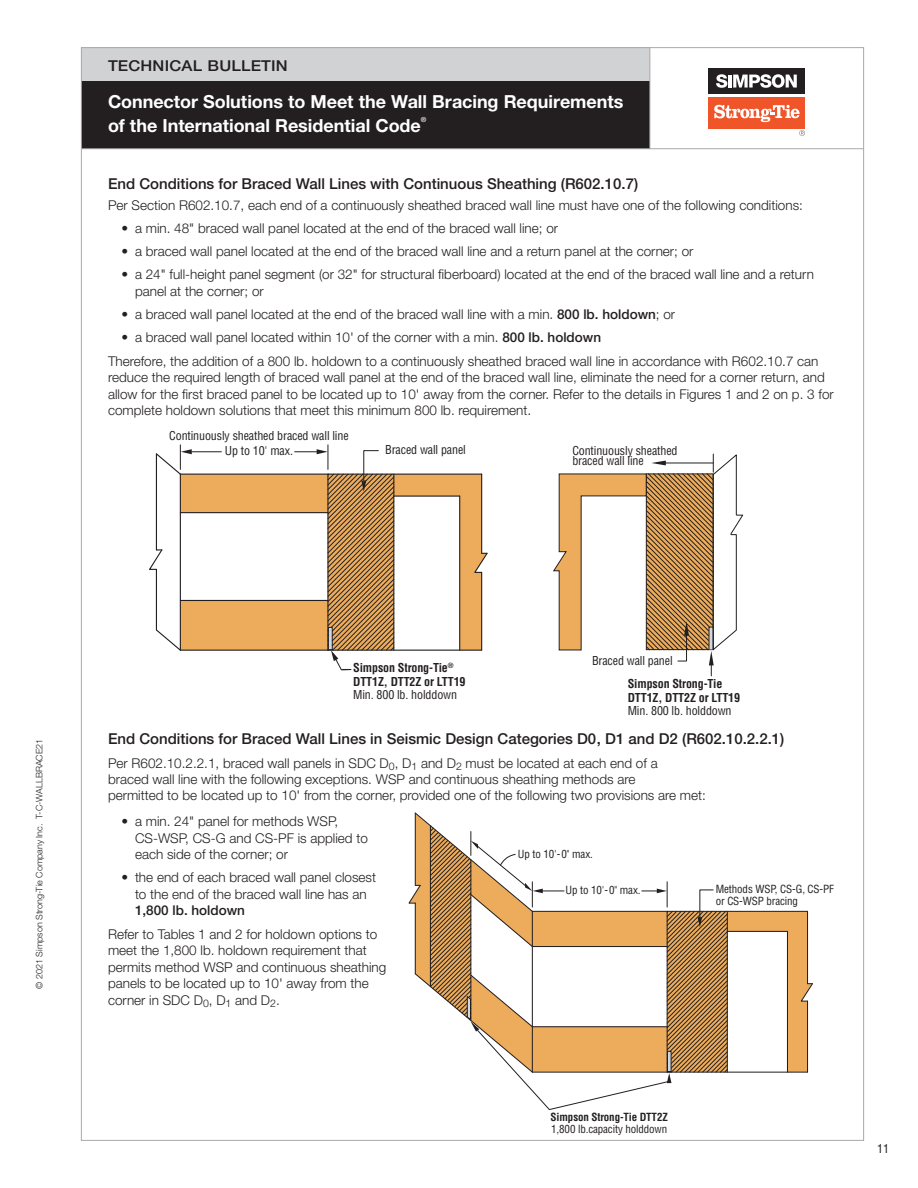
<style>
.page{position:relative;width:918px;height:1188px;background:#fff}
.page>*{position:absolute;margin:0;border:0;box-sizing:border-box;transform-origin:0 0}
.t1{font:700 18px/24px "Helvetica Neue LT Std";letter-spacing:-.005em;color:#fff}
.t2{font:500 15px "Helvetica Neue LT Std";color:#231f20}
.t3{font:500 15px "Helvetica Neue LT Std";color:#231f20;scale:1.1 1}
.paragraph_body_9_11{font:300 13.5px/16.5px "Helvetica Neue LT Std";color:#231f20}
.Paragraph_Title{font:300 13.5px/16.2px "Helvetica Neue LT Std";color:#231f20}
.t4{font:condensed 12px/15px "Helvetica LT Std";letter-spacing:-.01em;color:#231f20;text-align:center}
.t5{font:700 condensed 12px/13.5px "Helvetica LT Std";letter-spacing:-.01em;color:#231f20}
.t6{font:condensed 10.95px/12.3px "Helvetica LT Std";letter-spacing:-.01em;color:#231f20}
.t7{font:300 9px "Helvetica Neue LT Std";color:#231f20}
.t8{font:500 7.05px "Helvetica Neue LT Std";color:#fff}
.s1{font-weight:500}
.s2{font-weight:400}
.s3{font-weight:700}
</style>
<div class="page">
<div style="left:81px;top:48px;width:569px;height:100px;background:#d1d2d4"></div>
<div style="left:81px;top:81px;width:569px;height:67px;background:#231f20"></div>
<hr style="left:650px;top:48px;width:1px;height:100px;background:#a8a9ad">
<hr style="left:81px;top:148px;width:783px;height:1px;background:#a8a9ad">
<div style="left:709px;top:97px;width:96px;height:32px;background:#f05429"></div>
<div style="left:709px;top:69px;width:96px;height:25px;background:#231f20"></div>
<svg style="left:716px;top:74px;width:11px;height:14px"></svg>
<hr style="left:728px;top:75px;width:4px;height:13px;background:#fff">
<svg style="left:733px;top:74px;width:64px;height:14px"></svg>
<svg style="left:714px;top:105px;width:86px;height:17px"></svg>
<svg style="left:799px;top:130px;width:6px;height:6px"></svg>
<svg style="left:728px;top:910px;width:81px;height:162px"></svg>
<hr style="left:807px;top:911px;width:1px;height:73px;background:#231f20">
<hr style="left:727px;top:931px;width:60px;height:1px;background:#231f20">
<hr style="left:532px;top:1072px;width:276px;height:1px;background:#231f20">
<hr style="left:787px;top:931px;width:1px;height:141px;background:#231f20">
<hr style="left:532px;top:911px;width:276px;height:1px;background:#231f20">
<hr style="left:807px;top:1001px;width:1px;height:71px;background:#231f20">
<svg style="left:799px;top:982px;width:14px;height:20px"></svg>
<svg style="left:409px;top:813px;width:319px;height:297px"></svg>
<svg style="left:149px;top:445px;width:339px;height:225px"></svg>
<svg style="left:553px;top:453px;width:190px;height:223px"></svg>
<p class="t3" style="left:108px;top:57px;width:165px">TECHNICAL BULLETIN</p>
<h1 class="t1" style="left:108px;top:89px;width:517px">Connector Solutions to Meet the Wall Bracing Requirements of the International Residential Code</h1>
<p class="t8" style="left:421px;top:115px;width:7px">®</p>
<p class="t2" style="left:108px;top:175px;width:532px">End Conditions for Braced Wall Lines with Continuous Sheathing (R602.10.7)</p>
<p class="paragraph_body_9_11" style="left:108px;top:196px;width:696px">Per Section R602.10.7, each end of a continuously sheathed braced wall line must have one of the following conditions:</p>
<p class="paragraph_body_9_11" style="left:122px;top:220px;width:438px">• a min. 48" braced wall panel located at the end of the braced wall line; or</p>
<p class="paragraph_body_9_11" style="left:122px;top:243px;width:573px">• a braced wall panel located at the end of the braced wall line and a return panel at the corner; or</p>
<p class="paragraph_body_9_11" style="left:135px;top:266px;width:680px;text-indent:-14px">• a 24" full-height panel segment (or 32" for structural fiberboard) located at the end of the braced wall line and a return panel at the corner; or</p>
<p class="paragraph_body_9_11" style="left:122px;top:306px;width:555px">• a braced wall panel located at the end of the braced wall line with a min. <span class="s1">800 lb. holdown</span>; or</p>
<p class="paragraph_body_9_11" style="left:122px;top:329px;width:481px">• a braced wall panel located within 10' of the corner with a min. <span class="s1">800 lb. holdown</span></p>
<p class="paragraph_body_9_11" style="left:108px;top:352px;width:727px">Therefore, the addition of a 800 lb. holdown to a continuously sheathed braced wall line in accordance with R602.10.7 can reduce the required length of braced wall panel at the end of the braced wall line, eliminate the need for a corner return, and allow for the first braced panel to be located up to 10' away from the corner. Refer to the details in Figures 1 and 2 on p. 3 for complete holdown solutions that meet this minimum 800 lb. requirement.</p>
<p class="t4" style="left:169px;top:428px;width:181px">Continuously sheathed braced wall line<br>Up to 10' max.</p>
<p class="t4" style="left:385px;top:442px;width:82px">Braced wall panel</p>
<p class="t4" style="left:572px;top:445px;width:107px;line-height:10.5px;text-align:left">Continuously sheathed braced wall line</p>
<p class="t7" style="left:34px;top:989px;width:251px;rotate:-90deg">© 2021 Simpson Strong-Tie Company Inc. T-C-WALLBRACE21</p>
<p class="t5" style="left:353px;top:661px;width:114px">Simpson Strong-Tie<sup>®<br></sup>DTT1Z, DTT2Z or LTT19<br><span class="s2">Min. 800 lb. holddown</span></p>
<p class="t4" style="left:592px;top:653px;width:82px">Braced wall panel</p>
<p class="t5" style="left:628px;top:677px;width:114px">Simpson Strong-Tie<br>DTT1Z, DTT2Z or LTT19<br><span class="s2">Min. 800 lb. holddown</span></p>
<p class="t2" style="left:108px;top:730px;width:678px">End Conditions for Braced Wall Lines in Seismic Design Categories D0, D1 and D2 (R602.10.2.2.1)</p>
<p class="Paragraph_Title" style="left:108px;top:754px;width:599px">Per R602.10.2.2.1, braced wall panels in SDC D<sub>0</sub>, D<sub>1</sub> and D<sub>2</sub> must be located at each end of a<br>braced wall line with the following exceptions. WSP and continuous sheathing methods are<br>permitted to be located up to 10' from the corner, provided one of the following two provisions are met:</p>
<p class="paragraph_body_9_11" style="left:135px;top:813px;width:234px;text-indent:-14px">• a min. 24" panel for methods WSP,<br>CS-WSP, CS-G and CS-PF is applied to each side of the corner; or</p>
<p class="paragraph_body_9_11" style="left:135px;top:869px;width:243px;text-indent:-14px">• the end of each braced wall panel closest to the end of the braced wall line has an<br><span class="s1">1,800 lb. holdown</span></p>
<p class="paragraph_body_9_11" style="left:108px;top:925px;width:280px">Refer to Tables 1 and 2 for holdown options to meet the 1,800 lb. holdown requirement that permits method WSP and continuous sheathing panels to be located up to 10' away from the corner in SDC D<sub>0</sub>, D<sub>1</sub> and D<sub>2</sub>.</p>
<p class="t6" style="left:518px;top:848px;width:76px">Up to 10'-0" max.</p>
<p class="t6" style="left:716px;top:883px;width:120px">Methods WSP, CS-G, CS-PF or CS-WSP bracing</p>
<p class="t6" style="left:566px;top:884px;width:76px">Up to 10'-0" max.</p>
<p class="t6" style="left:551px;top:1110px;width:119px"><span class="s3">Simpson Strong-Tie DTT2Z<br></span>1,800 lb.capacity holddown</p>
<p class="t4" style="left:877px;top:1141px;width:13px">11</p>
</div>
